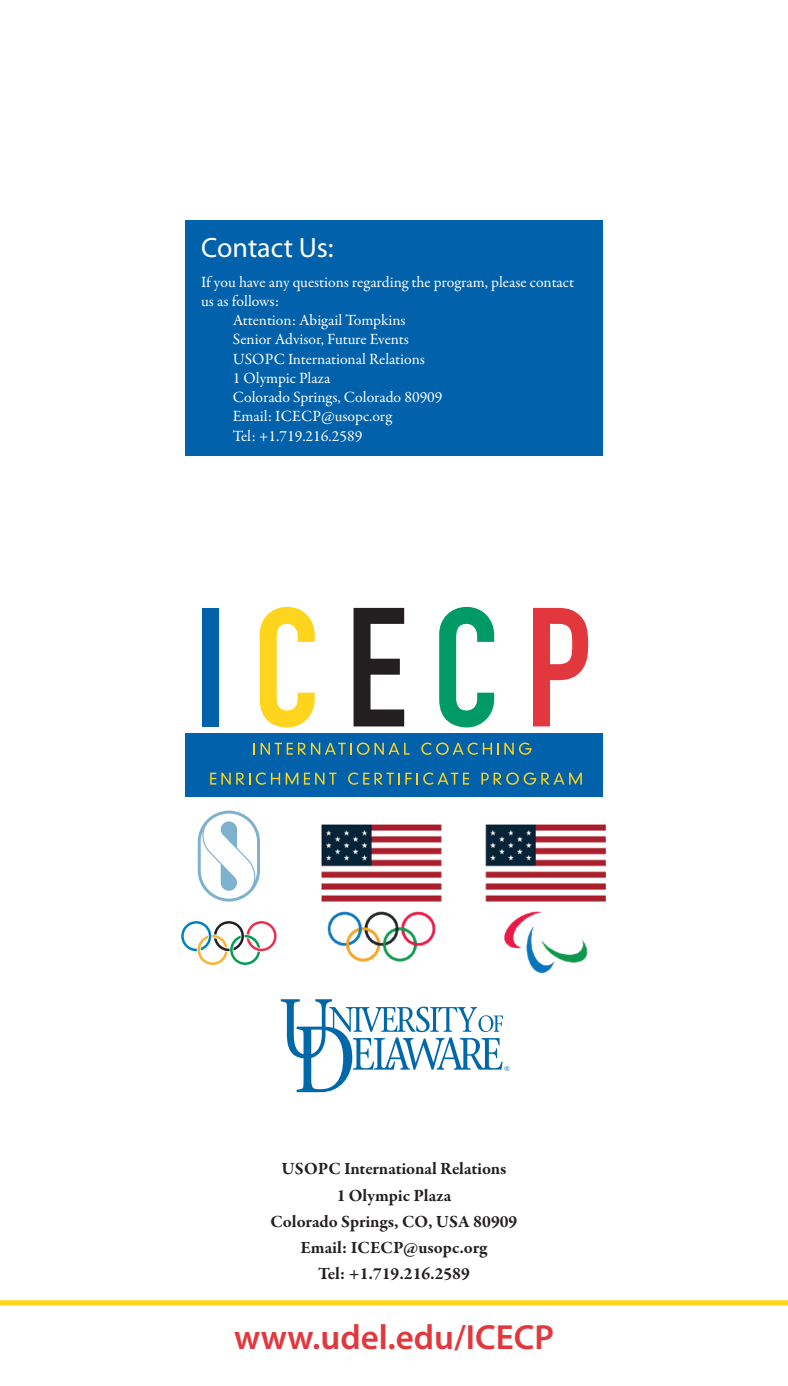
<style>
.page{position:relative;width:788px;height:1386px;background:#fff}
.page>*{position:absolute;margin:0;border:0;box-sizing:border-box;transform-origin:0 0}
.t1{font:600 35px "Myriad Pro";color:#e1373d}
.t2{font:28px "Myriad Pro";color:#fff}
.t3{font:700 17.5px/26.2px "Garamond Premr Pro";color:#231f20;text-align:center}
.t4{font:15.75px "Garamond Premr Pro";letter-spacing:-.005em;color:#fff}
</style>
<div class="page">
<div style="left:185px;top:733px;width:417px;height:64px;background:#0161aa"></div>
<svg style="left:254px;top:743px;width:156px;height:12px"></svg>
<svg style="left:421px;top:743px;width:92px;height:12px"></svg>
<svg style="left:519px;top:743px;width:12px;height:12px"></svg>
<svg style="left:210px;top:772px;width:70px;height:13px"></svg>
<svg style="left:286px;top:773px;width:12px;height:9px"></svg>
<svg style="left:304px;top:773px;width:32px;height:9px"></svg>
<svg style="left:348px;top:772px;width:121px;height:10px"></svg>
<svg style="left:481px;top:772px;width:100px;height:10px"></svg>
<div style="left:202px;top:608px;width:17px;height:118px;background:#0161aa"></div>
<svg style="left:260px;top:607px;width:55px;height:120px"></svg>
<svg style="left:353px;top:608px;width:51px;height:118px"></svg>
<svg style="left:439px;top:607px;width:55px;height:120px"></svg>
<svg style="left:533px;top:608px;width:55px;height:118px"></svg>
<svg style="left:181px;top:921px;width:95px;height:44px"></svg>
<svg style="left:198px;top:811px;width:62px;height:91px"></svg>
<div style="left:0;top:1300px;width:788px;height:5px;background:#fed41d"></div>
<svg style="left:286px;top:1012px;width:223px;height:80px"></svg>
<div style="left:185px;top:220px;width:417px;height:236px;background:#0161aa"></div>
<img style="left:280px;top:782px;width:326px;height:230px">
<h2 class="t2" style="left:201px;top:231px;width:134px">Contact Us:</h2>
<p class="t4" style="left:201px;top:272px;width:374px">If you have any questions regarding the program, please contact</p>
<p class="t4" style="left:201px;top:291px;width:79px">us as follows:</p>
<p class="t4" style="left:233px;top:311px;width:174px">Attention: Abigail Tompkins</p>
<p class="t4" style="left:233px;top:330px;width:177px">Senior Advisor, Future Events</p>
<p class="t4" style="left:233px;top:349px;width:193px">USOPC International Relations</p>
<p class="t4" style="left:233px;top:368px;width:99px">1 Olympic Plaza</p>
<p class="t4" style="left:233px;top:388px;width:211px">Colorado Springs, Colorado 80909</p>
<p class="t4" style="left:233px;top:407px;width:161px">Email: ICECP@usopc.org</p>
<p class="t4" style="left:233px;top:426px;width:131px">Tel: +1.719.216.2589</p>
<p class="t3" style="left:270px;top:1156px;width:248px">USOPC International Relations<br>1 Olympic Plaza<br>Colorado Springs, CO, USA 80909<br>Email: ICECP@usopc.org<br>Tel: +1.719.216.2589</p>
<h1 class="t1" style="left:234px;top:1315px;width:321px">www.udel.edu/ICECP</h1>
</div>
